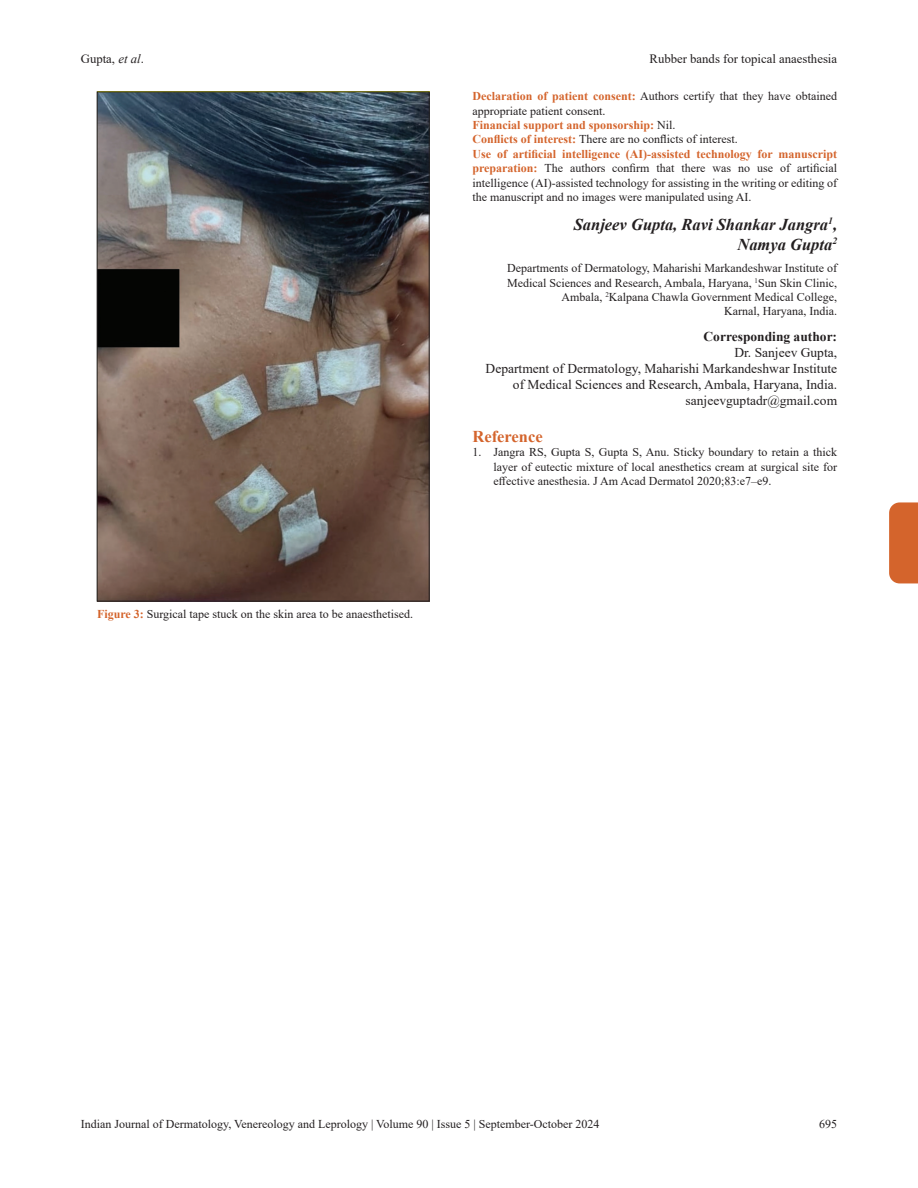
<style>
.page{position:relative;width:918px;height:1188px;background:#fff}
.page>*{position:absolute;margin:0;border:0;box-sizing:border-box;transform-origin:0 0}
.aut-grp_R{font:italic 700 16.5px/19.8px "Times New Roman";color:#231f20;text-align:right}
.bib-title{font:700 16.5px "Times New Roman";color:#d4642c}
.cores-author_R{font:13.5px/16.2px "Times New Roman";color:#231f20;text-align:right}
.t1{font:12.75px "Times New Roman";color:#231f20}
.BM_Head-A_stack{font:12px/14.4px "Times New Roman";color:#231f20;text-align:justify}
.aut-aff_first_last{font:12px/14.4px "Times New Roman";color:#231f20;text-align:right}
.bib-normal{font:12px/14.4px "Times New Roman";color:#231f20;text-align:justify}
.BM_Head-A{font:12px/14.4px "Times New Roman";color:#231f20}
.float_figure_figure{font:12px "Times New Roman";color:#231f20}
.BM_Head-A_stack-2{font:700 12px "Times New Roman";color:#d4642c}
.s1{font-style:italic}
.s2{font-weight:700;color:#d4642c}
.s3{font-weight:400;color:#231f20}
.s4{font-weight:700}
</style>
<div class="page">
<div style="left:889px;top:502px;width:29px;height:81px;background:#d4642c"></div>
<img style="left:99px;top:94px;width:329px;height:506px">
<p class="t1" style="left:81px;top:50px;width:65px">Gupta, <span class="s1">et al</span>.</p>
<p class="t1" style="left:650px;top:50px;width:189px">Rubber bands for topical anaesthesia</p>
<p class="float_figure_figure" style="left:97px;top:606px;width:318px"><span class="s2">Figure 3:</span> Surgical tape stuck on the skin area to be anaesthetised.</p>
<p class="BM_Head-A" style="left:472px;top:89px;width:366px"><span class="s2">Declaration of patient consent:</span> Authors certify that they have obtained appropriate patient consent.</p>
<p class="BM_Head-A_stack-2" style="left:472px;top:116px;width:205px">Financial support and sponsorship: <span class="s3">Nil.</span></p>
<p class="BM_Head-A_stack" style="left:472px;top:132px;width:267px"><span class="s2">Conflicts of interest:</span> There are no conflicts of interest.</p>
<p class="BM_Head-A_stack" style="left:472px;top:146px;width:366px"><span class="s2">Use of artificial intelligence (AI)-assisted technology for manuscript preparation:</span> The authors confirm that there was no use of artificial intelligence (AI)-assisted technology for assisting in the writing or editing of the manuscript and no images were manipulated using AI.</p>
<p class="aut-grp_R" style="left:574px;top:214px;width:265px">Sanjeev Gupta, Ravi Shankar Jangra<sup>1</sup>,<br>Namya Gupta<sup>2</sup></p>
<p class="aut-aff_first_last" style="left:507px;top:261px;width:332px">Departments of Dermatology, Maharishi Markandeshwar Institute of Medical Sciences and Research, Ambala, Haryana, <sup>1</sup>Sun Skin Clinic, Ambala, <sup>2</sup>Kalpana Chawla Government Medical College,<br>Karnal, Haryana, India.</p>
<p class="cores-author_R" style="left:486px;top:328px;width:353px"><span class="s4">Corresponding author:<br></span>Dr. Sanjeev Gupta,<br>Department of Dermatology, Maharishi Markandeshwar Institute of Medical Sciences and Research, Ambala, Haryana, India. sanjeevguptadr@gmail.com</p>
<p class="bib-title" style="left:472px;top:424px;width:72px">Reference</p>
<p class="bib-normal" style="left:494px;top:445px;width:345px;text-indent:-21px">1. Jangra RS, Gupta S, Gupta S, Anu. Sticky boundary to retain a thick layer of eutectic mixture of local anesthetics cream at surgical site for effective anesthesia. J Am Acad Dermatol 2020;83:e7–e9.</p>
<p class="BM_Head-A_stack" style="left:81px;top:1117px;width:520px">Indian Journal of Dermatology, Venereology and Leprology | Volume 90 | Issue 5 | September-October 2024</p>
<p class="BM_Head-A_stack" style="left:819px;top:1117px;width:19px">695</p>
</div>
